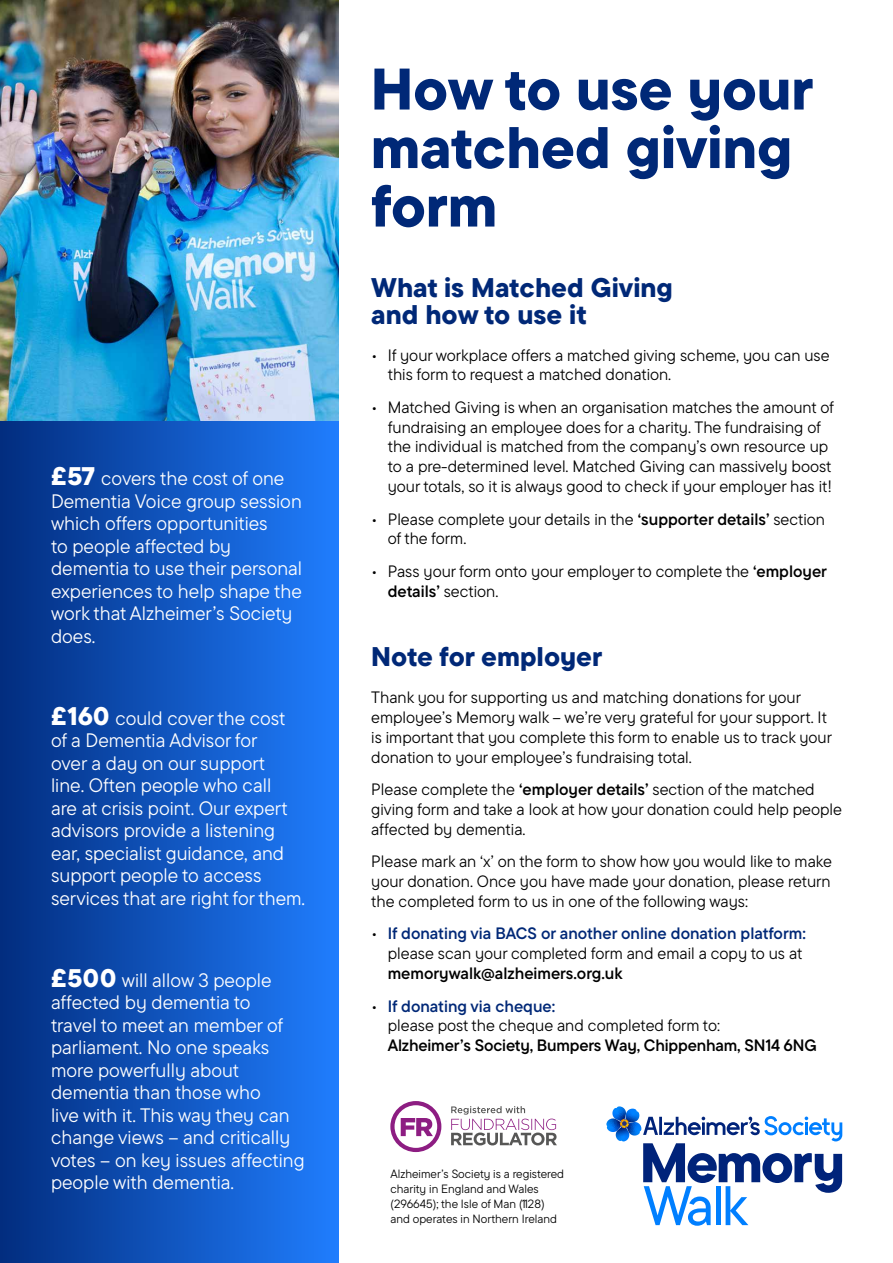
<style>
.page{position:relative;width:893px;height:1263px;background:#fff}
.page>*{position:absolute;margin:0;border:0;box-sizing:border-box;transform-origin:0 0}
.t1{font:800 58.5px/58.5px "ASTT Commons";letter-spacing:-.005em;color:#002877}
.t2{font:800 27px/27px "ASTT Commons";color:#002877}
.t3{font:19.5px/22.5px "ASTT Commons";color:#fff}
.t4{font:16.5px/19.8px "ASTT Commons";color:#000}
.t5{font:16.5px "ASTT Commons Db";letter-spacing:-.01em;color:#000}
.t6{font:16.5px "ASTT Commons Db";color:#002877}
.t7{font:12px/15px "ASTT Commons";color:#000}
.s1{font-weight:800;font-size:25.5px}
.s2{font-family:"ASTT Commons Db"}
.s3{font-family:"ASTT Commons"}
.s4{font-family:"ASTT Commons";color:#000}
</style>
<div class="page">
<div style="left:0;top:421px;width:338px;height:842px;background:linear-gradient(to right,#022d7f,#207dfd)"></div>
<img style="left:0;top:0;width:338px;height:421px">
<svg style="left:606px;top:1106px;width:236px;height:120px"></svg>
<svg style="left:390px;top:1101px;width:167px;height:51px"></svg>
<p class="t3" style="left:51px;top:467px;width:253px"><span class="s1">£57</span> covers the cost of one<br>Dementia Voice group session which offers opportunities<br>to people affected by dementia to use their personal experiences to help shape the work that Alzheimer’s Society does.</p>
<p class="t3" style="left:51px;top:706px;width:256px"><span class="s1">£160</span> could cover the cost of a Dementia Advisor for<br>over a day on our support<br>line. Often people who call<br>are at crisis point. Our expert advisors provide a listening ear, specialist guidance, and support people to access services that are right for them.</p>
<p class="t3" style="left:51px;top:968px;width:255px"><span class="s1">£500</span> will allow 3 people affected by dementia to<br>travel to meet an member of parliament. No one speaks more powerfully about dementia than those who<br>live with it. This way they can change views – and critically votes – on key issues affecting people with dementia.</p>
<h1 class="t1" style="left:371px;top:59px;width:444px">How to use your matched giving form</h1>
<h2 class="t2" style="left:371px;top:273px;width:303px">What is Matched Giving and how to use it</h2>
<p class="t4" style="left:388px;top:345px;width:443px;text-indent:-16px">• If your workplace offers a matched giving scheme, you can use this form to request a matched donation.</p>
<p class="t4" style="left:388px;top:397px;width:448px;text-indent:-16px">• Matched Giving is when an organisation matches the amount of fundraising an employee does for a charity. The fundraising of the individual is matched from the company’s own resource up to a pre-determined level. Matched Giving can massively boost your totals, so it is always good to check if your employer has it!</p>
<p class="t4" style="left:388px;top:509px;width:439px;text-indent:-16px">• Please complete your details in the <span class="s2">‘supporter details’</span> section of the form.</p>
<p class="t4" style="left:371px;top:561px;width:457px">• Pass your form onto your employer to complete the <span class="s2">‘employer</span></p>
<p class="t5" style="left:388px;top:581px;width:112px">details’ <span class="s3">section.</span></p>
<h2 class="t2" style="left:371px;top:643px;width:232px">Note for employer</h2>
<p class="t4" style="left:371px;top:687px;width:462px">Thank you for supporting us and matching donations for your employee’s Memory walk – we’re very grateful for your support. It is important that you complete this form to enable us to track your donation to your employee’s fundraising total.</p>
<p class="t4" style="left:371px;top:779px;width:472px">Please complete the <span class="s2">‘employer details’</span> section of the matched giving form and take a look at how your donation could help people affected by dementia.</p>
<p class="t4" style="left:371px;top:851px;width:462px;text-align:justify">Please mark an ‘x’ on the form to show how you would like to make your donation. Once you have made your donation, please return the completed form to us in one of the following ways:</p>
<p class="t6" style="left:371px;top:924px;width:436px"><span class="s4">•</span> If donating via BACS or another online donation platform:</p>
<p class="t4" style="left:388px;top:943px;width:416px">please scan your completed form and email a copy to us at</p>
<p class="t5" style="left:388px;top:963px;width:236px">memorywalk@alzheimers.org.uk</p>
<p class="t6" style="left:371px;top:996px;width:185px"><span class="s4">•</span> If donating via cheque:</p>
<p class="t4" style="left:388px;top:1015px;width:334px">please post the cheque and completed form to:</p>
<p class="t5" style="left:388px;top:1035px;width:431px">Alzheimer’s Society, Bumpers Way, Chippenham, SN14 6NG</p>
<p class="t7" style="left:390px;top:1166px;width:175px">Alzheimer’s Society is a registered charity in England and Wales (296645); the Isle of Man (1128) and operates in Northern Ireland</p>
</div>
